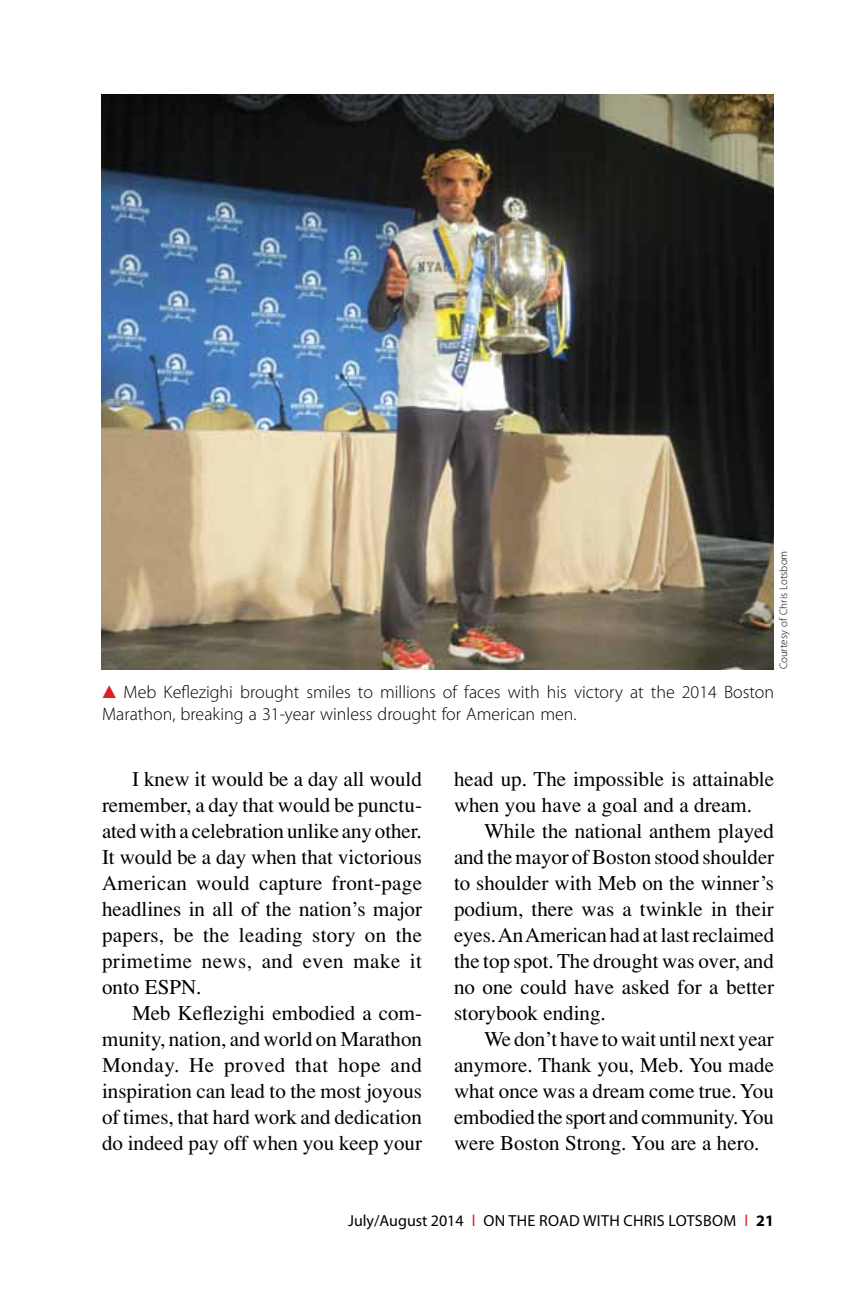
<style>
.page{position:relative;width:864px;height:1296px;background:#fff}
.page>*{position:absolute;margin:0;border:0;box-sizing:border-box;transform-origin:0 0}
.tx{font:21px/26px "Times";color:#000;text-align:justify}
.fc{font:300 18px/22px "Myriad Pro";color:#000}
.t1{font:16px "Myriad Pro";letter-spacing:.015em;color:#000}
.credit{font:300 11px "Myriad Pro";color:#000}
.s1{color:#da2128}
.s2{font-weight:700}
</style>
<div class="page">
<img style="left:101px;top:94px;width:673px;height:575px">
<p class="credit" style="left:778px;top:669px;width:120px;rotate:-90deg">Courtesy of Chris Lotsbom</p>
<p class="fc" style="left:102px;top:682px;width:673px"><span class="s1">▲</span> Meb Keflezighi brought smiles to millions of faces with his victory at the 2014 Boston<br>Marathon, breaking a 31-year winless drought for American men.</p>
<p class="tx" style="left:102px;top:766px;width:322px;text-indent:30px">I knew it would be a day all would remember, a day that would be punctu&shy;ated with a celebration unlike any other.<br>It would be a day when that victorious American would capture front-page headlines in all of the nation’s major papers, be the leading story on the primetime news, and even make it onto ESPN.</p>
<p class="tx" style="left:102px;top:1000px;width:322px;text-indent:30px">Meb Keflezighi embodied a com&shy;munity, nation, and world on Marathon Monday. He proved that hope and inspiration can lead to the most joyous of times, that hard work and dedication do indeed pay off when you keep your</p>
<p class="tx" style="left:454px;top:766px;width:322px">head up. The impossible is attainable when you have a goal and a dream.</p>
<p class="tx" style="left:454px;top:818px;width:322px;text-indent:30px">While the national anthem played and the mayor of Boston stood shoulder to shoulder with Meb on the winner’s podium, there was a twinkle in their eyes. An American had at last reclaimed the top spot. The drought was over, and no one could have asked for a better storybook ending.</p>
<p class="tx" style="left:454px;top:1026px;width:321px;text-indent:30px">We don’t have to wait until next year anymore. Thank you, Meb. You made what once was a dream come true. You embodied the sport and community. You were Boston Strong. You are a hero.</p>
<p class="t1" style="left:348px;top:1212px;width:427px">July/August 2014 <span class="s1">l</span> ON THE ROAD WITH CHRIS LOTSBOM <span class="s1">l</span> <span class="s2">21</span></p>
</div>
